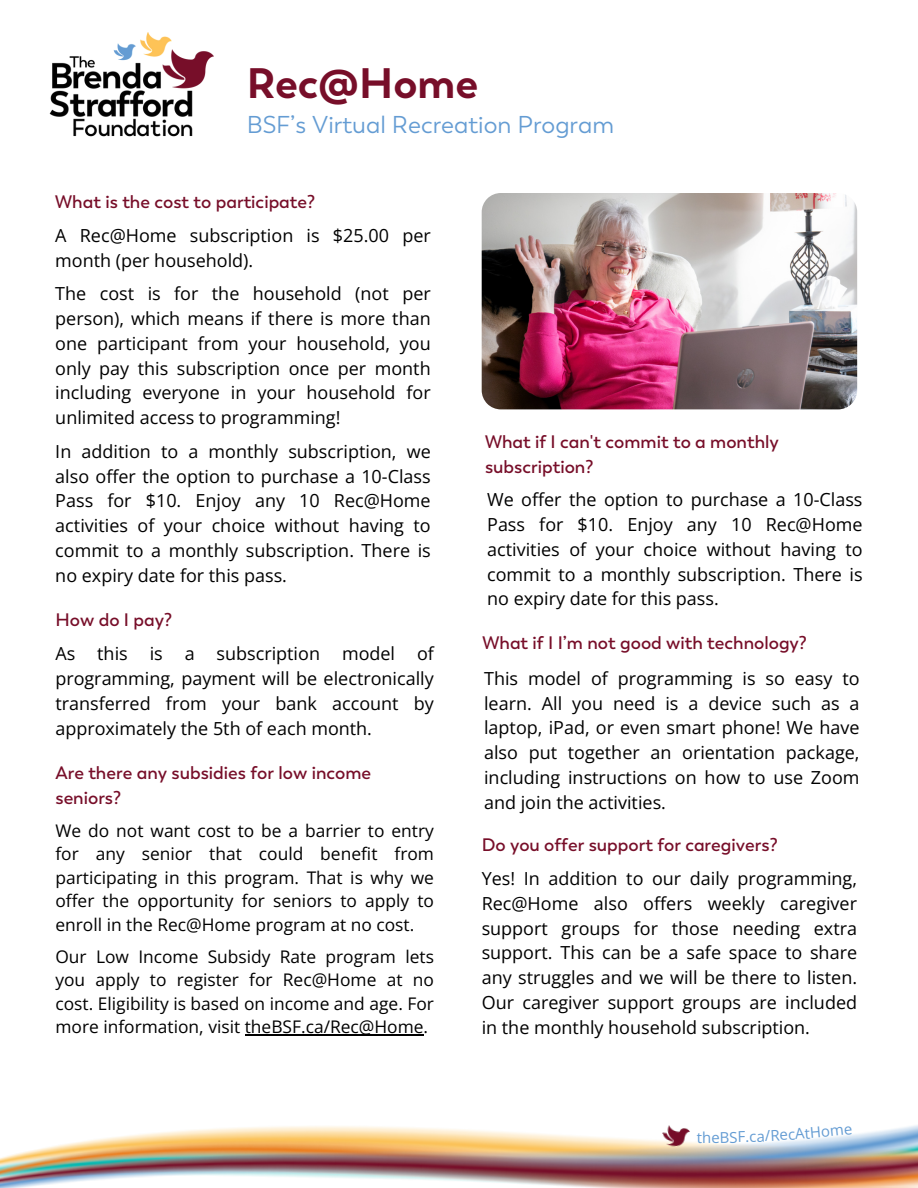
<style>
.page{position:relative;width:918px;height:1188px;background:#fff}
.page>*{position:absolute;margin:0;border:0;box-sizing:border-box;transform-origin:0 0}
.t1{font:700 42.45px "Trenda";color:#770e29}
.t2{font:24.3px "Trenda";color:#649cd3}
.t3{font:18px/24.8px "Open Sans";color:#000;text-align:justify}
.t4{font:600 18px/24.8px "Trenda";color:#770e29}
.t5{font:17.4px/23.7px "Open Sans";color:#000;text-align:justify}
.t6{font:15px "Open Sans";color:#649cd3}
</style>
<div class="page">
<img style="left:49px;top:33px;width:165px;height:104px">
<img style="left:0;top:1125px;width:918px;height:63px">
<img style="left:660px;top:1125px;width:32px;height:29px">
<img style="left:482px;top:193px;width:375px;height:216px">
<hr style="left:245px;top:1035px;width:179px;height:1px;background:#000">
<svg style="left:712px;top:1132px;width:17px;height:11px"></svg>
<svg style="left:757px;top:1126px;width:95px;height:16px"></svg>
<h1 class="t1" style="left:247px;top:58px;width:233px">Rec@Home</h1>
<h2 class="t2" style="left:247px;top:111px;width:369px">BSF’s Virtual Recreation Program</h2>
<p class="t4" style="left:55px;top:190px;width:261px">What is the cost to participate?</p>
<p class="t3" style="left:55px;top:223px;width:377px">A Rec@Home subscription is $25.00 per month (per household).</p>
<p class="t3" style="left:55px;top:281px;width:377px">The cost is for the household (not per person), which means if there is more than one participant from your household, you only pay this subscription once per month including everyone in your household for unlimited access to programming!</p>
<p class="t3" style="left:55px;top:439px;width:377px">In addition to a monthly subscription, we also offer the option to purchase a 10-Class Pass for $10. Enjoy any 10 Rec@Home activities of your choice without having to commit to a monthly subscription. There is no expiry date for this pass.</p>
<p class="t4" style="left:55px;top:608px;width:118px">How do I pay?</p>
<p class="t3" style="left:55px;top:641px;width:380px">As this is a subscription model of programming, payment will be electronically transferred from your bank account by approximately the 5th of each month.</p>
<p class="t4" style="left:55px;top:761px;width:317px">Are there any subsidies for low income seniors?</p>
<p class="t5" style="left:55px;top:818px;width:380px">We do not want cost to be a barrier to entry for any senior that could benefit from participating in this program. That is why we offer the opportunity for seniors to apply to enroll in the Rec@Home program at no cost.</p>
<p class="t5" style="left:55px;top:944px;width:380px">Our Low Income Subsidy Rate program lets you apply to register for Rec@Home at no cost. Eligibility is based on income and age. For more information, visit theBSF.ca/Rec@Home.</p>
<p class="t4" style="left:485px;top:430px;width:295px">What if I can't commit to a monthly subscription?</p>
<p class="t3" style="left:487px;top:487px;width:377px">We offer the option to purchase a 10-Class Pass for $10. Enjoy any 10 Rec@Home activities of your choice without having to commit to a monthly subscription. There is no expiry date for this pass.</p>
<p class="t4" style="left:483px;top:631px;width:326px">What if I I’m not good with technology?</p>
<p class="t3" style="left:484px;top:666px;width:377px">This model of programming is so easy to learn. All you need is a device such as a laptop, iPad, or even smart phone! We have also put together an orientation package, including instructions on how to use Zoom and join the activities.</p>
<p class="t4" style="left:482px;top:833px;width:298px">Do you offer support for caregivers?</p>
<p class="t3" style="left:482px;top:866px;width:377px">Yes! In addition to our daily programming, Rec@Home also offers weekly caregiver support groups for those needing extra support. This can be a safe space to share any struggles and we will be there to listen.<br>Our caregiver support groups are included in the monthly household subscription.</p>
<p class="t6" style="left:697px;top:1127px;width:16px">th</p>
<p class="t6" style="left:729px;top:1127px;width:29px;rotate:-2deg">SF.c</p>
</div>
